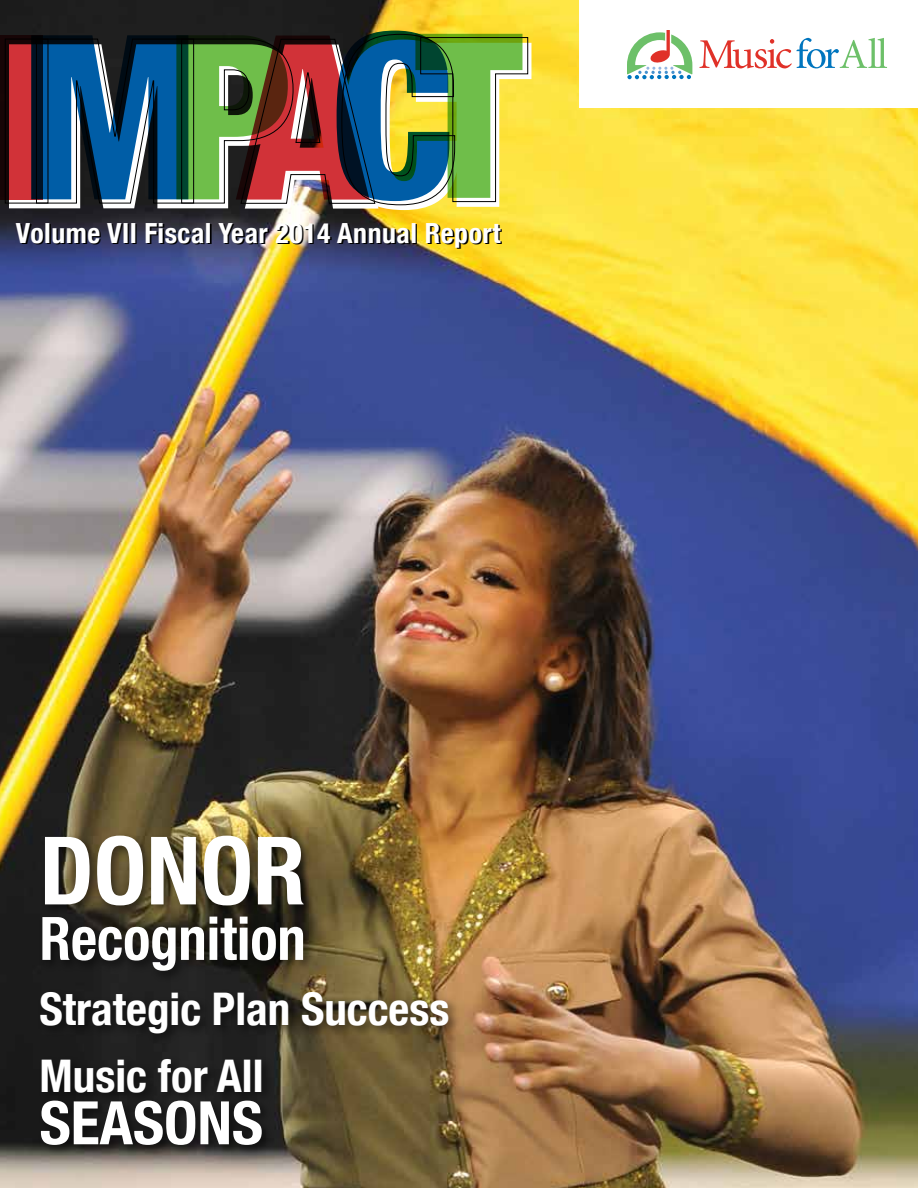
<style>
.page{position:relative;width:918px;height:1188px;background:#fff}
.page>*{position:absolute;margin:0;border:0;box-sizing:border-box;transform-origin:0 0}
.t1{font:700 condensed 94.5px "Helvetica Neue";color:#fff}
.t2{font:700 condensed 60px "Helvetica Neue";color:#fff;scale:.94 1}
.t3{font:700 condensed 60px "Helvetica Neue";color:#fff}
.t4{font:700 condensed 45px/67.2px "Helvetica Neue";color:#fff}
.t5{font:700 condensed 27.75px "Helvetica Neue";letter-spacing:.02em;color:#fff}
</style>
<div class="page">
<img style="left:0;top:0;width:918px;height:1188px">
<div style="left:38px;top:832px;width:277px;height:151px;background:#000;opacity:.5"></div>
<div style="left:37px;top:988px;width:423px;height:57px;background:#000;opacity:.5"></div>
<div style="left:37px;top:1055px;width:237px;height:102px;background:#000;opacity:.5"></div>
<div style="left:580px;top:0;width:338px;height:108px;background:#fff"></div>
<svg style="left:700px;top:38px;width:187px;height:30px"></svg>
<svg style="left:627px;top:30px;width:65px;height:49px"></svg>
<svg style="left:9px;top:40px;width:522px;height:170px"></svg>
<svg style="left:0;top:35px;width:31px;height:164px;background:#9c2529"></svg>
<div style="left:5px;top:39px;width:43px;height:164px;border:1px solid #000"></div>
<svg style="left:31px;top:31px;width:497px;height:175px;background:#5e7564"></svg>
<p class="t5" style="left:16px;top:210px;width:486px">Volume VII Fiscal Year 2014 Annual Report</p>
<h1 class="t1" style="left:40px;top:792px;width:268px">DONOR</h1>
<h2 class="t2" style="left:40px;top:889px;width:285px">Recognition</h2>
<h3 class="t4" style="left:40px;top:972px;width:411px">Strategic Plan Success<br>Music for All</h3>
<h2 class="t3" style="left:40px;top:1073px;width:225px">SEASONS</h2>
</div>
